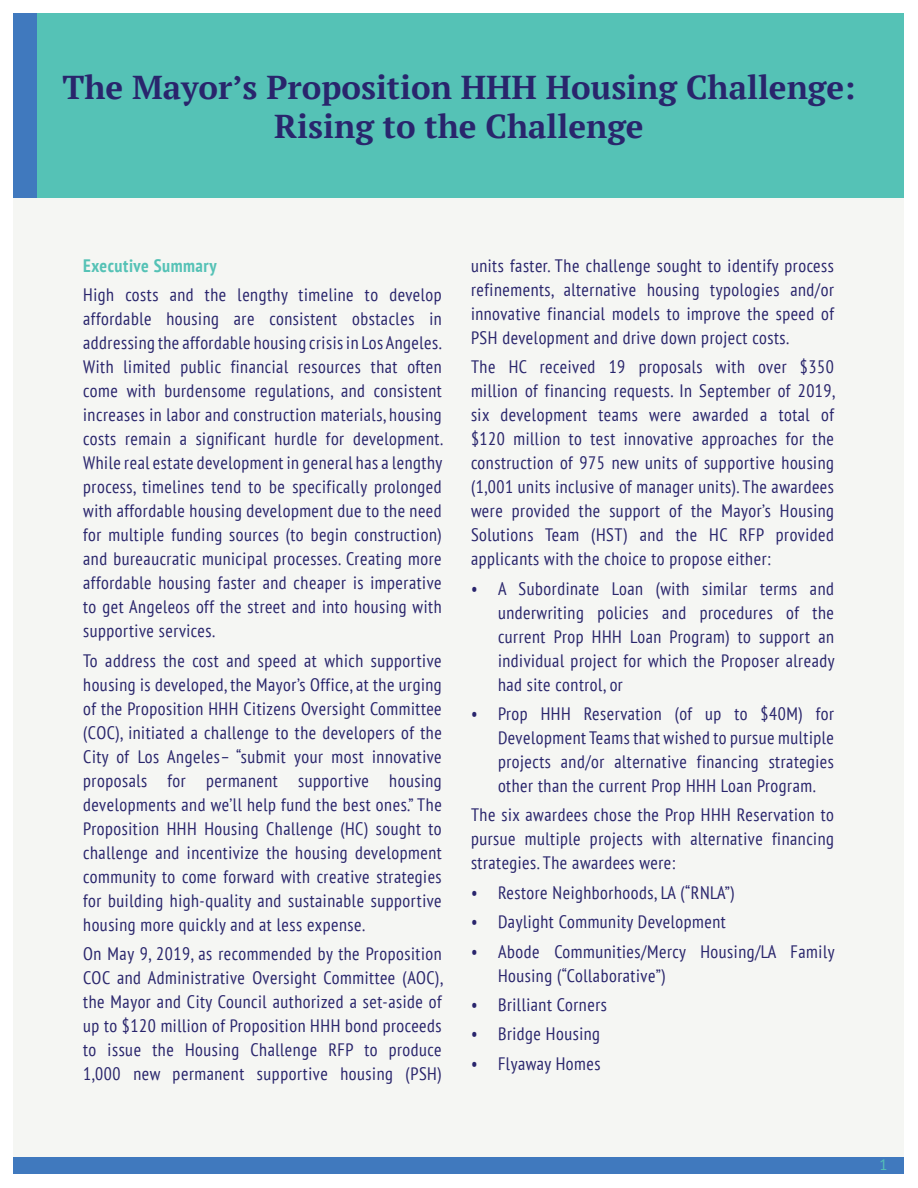
<style>
.page{position:relative;width:918px;height:1188px;background:#fff}
.page>*{position:absolute;margin:0;border:0;box-sizing:border-box;transform-origin:0 0}
.Program_Headings{font:700 33px/39.6px "PT Serif";color:#29256c;text-align:center}
.t1{font:condensed 18px/24px "PT Sans";letter-spacing:.03em;color:#29256c;text-align:justify}
.t2{font:700 condensed 18px "PT Sans";letter-spacing:.03em;color:#55c2b6}
.t3{font:15px "PT Sans";color:#55c2b6}
</style>
<div class="page">
<div style="left:38px;top:14px;width:866px;height:184px;background:#55c2b6"></div>
<div style="left:14px;top:14px;width:24px;height:184px;background:#4079be"></div>
<div style="left:14px;top:1156px;width:890px;height:18px;background:#4079be"></div>
<div style="left:14px;top:198px;width:890px;height:958px;background:#f5f6f3"></div>
<p class="Program_Headings" style="left:62px;top:67px;width:795px">The Mayor’s Proposition HHH Housing Challenge:<br>Rising to the Challenge</p>
<p class="t2" style="left:83px;top:254px;width:135px">Executive Summary</p>
<p class="t1" style="left:83px;top:282px;width:361px">High costs and the lengthy timeline to develop affordable housing are consistent obstacles in addressing the affordable housing crisis in Los Angeles.<br>With limited public financial resources that often come with burdensome regulations, and consistent increases in labor and construction materials, housing costs remain a significant hurdle for development.<br>While real estate development in general has a lengthy process, timelines tend to be specifically prolonged with affordable housing development due to the need for multiple funding sources (to begin construction) and bureaucratic municipal processes. Creating more affordable housing faster and cheaper is imperative to get Angeleos off the street and into housing with supportive services.</p>
<p class="t1" style="left:83px;top:648px;width:360px">To address the cost and speed at which supportive housing is developed, the Mayor’s Office, at the urging of the Proposition HHH Citizens Oversight Committee (COC), initiated a challenge to the developers of the City of Los Angeles– “submit your most innovative proposals for permanent supportive housing developments and we’ll help fund the best ones.” The Proposition HHH Housing Challenge (HC) sought to challenge and incentivize the housing development community to come forward with creative strategies for building high-quality and sustainable supportive housing more quickly and at less expense.</p>
<p class="t1" style="left:83px;top:941px;width:361px">On May 9, 2019, as recommended by the Proposition COC and Administrative Oversight Committee (AOC), the Mayor and City Council authorized a set-aside of up to $120 million of Proposition HHH bond proceeds to issue the Housing Challenge RFP to produce 1,000 new permanent supportive housing (PSH)</p>
<p class="t1" style="left:471px;top:253px;width:365px">units faster. The challenge sought to identify process refinements, alternative housing typologies and/or innovative financial models to improve the speed of PSH development and drive down project costs.</p>
<p class="t1" style="left:471px;top:354px;width:366px">The HC received 19 proposals with over $350 million of financing requests. In September of 2019, six development teams were awarded a total of $120 million to test innovative approaches for the construction of 975 new units of supportive housing (1,001 units inclusive of manager units). The awardees were provided the support of the Mayor’s Housing Solutions Team (HST) and the HC RFP provided applicants with the choice to propose either:</p>
<p class="t1" style="left:498px;top:576px;width:338px;text-indent:-27px">• A Subordinate Loan (with similar terms and underwriting policies and procedures of the current Prop HHH Loan Program) to support an individual project for which the Proposer already had site control, or</p>
<p class="t1" style="left:498px;top:701px;width:338px;text-indent:-27px">• Prop HHH Reservation (of up to $40M) for Development Teams that wished to pursue multiple projects and/or alternative financing strategies other than the current Prop HHH Loan Program.</p>
<p class="t1" style="left:471px;top:803px;width:365px">The six awardees chose the Prop HHH Reservation to pursue multiple projects with alternative financing strategies. The awardees were:</p>
<p class="t1" style="left:471px;top:880px;width:265px">• Restore Neighborhoods, LA (“RNLA”)</p>
<p class="t1" style="left:471px;top:909px;width:256px">• Daylight Community Development</p>
<p class="t1" style="left:498px;top:939px;width:338px;text-indent:-27px">• Abode Communities/Mercy Housing/LA Family<br>Housing (“Collaborative”)</p>
<p class="t1" style="left:471px;top:992px;width:137px">• Brilliant Corners</p>
<p class="t1" style="left:471px;top:1022px;width:131px">• Bridge Housing</p>
<p class="t1" style="left:471px;top:1051px;width:131px">• Flyaway Homes</p>
<p class="t3" style="left:879px;top:1156px;width:10px">1</p>
</div>
